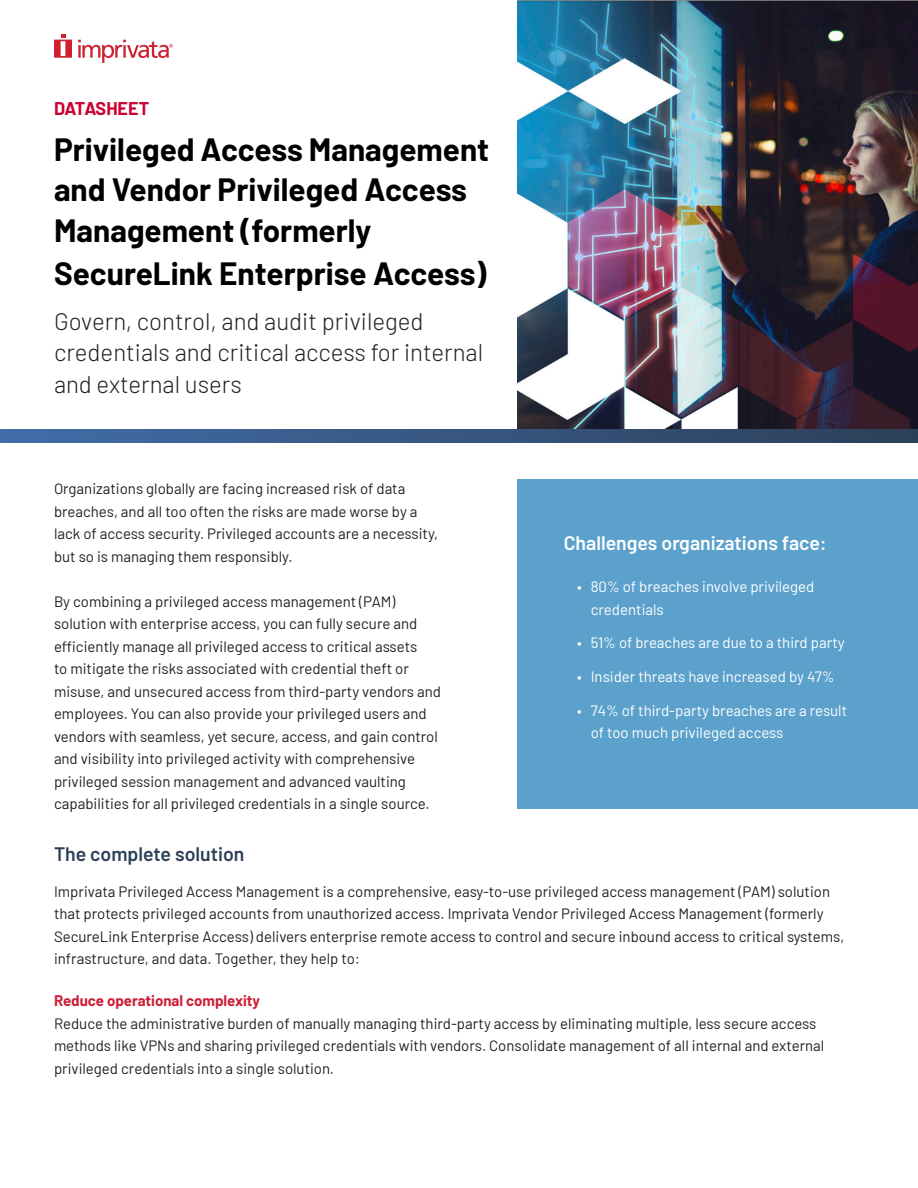
<style>
.page{position:relative;width:918px;height:1188px;background:#fff}
.page>*{position:absolute;margin:0;border:0;box-sizing:border-box;transform-origin:0 0}
.H1___Body_headline___Datasheet{font:700 31.5px/40.5px "Barlow";color:#000}
.H2___Body_subheading___Datasheet{font:300 24px/31.5px "Barlow";color:#231f20}
.H3___Section_heading___Datasheet{font:600 19.5px "Barlow";color:#fff}
.H3___Section_heading___Datasheet-2{font:600 19.5px "Barlow";color:#2c3f57}
.H4___LABEL{font:700 18px "Barlow";letter-spacing:-.02em;color:#c03}
.Body___Body_copy___Datasheet{font:15px/22.5px "Barlow";color:#231f20}
.t1{font:15px/22.5px "Barlow";color:#fff}
.H4___Nested_section_heading___Datasheet{font:700 15px "Barlow";color:#cd1f36}
</style>
<div class="page">
<img style="left:517px;top:0;width:401px;height:430px">
<svg style="left:0;top:430px;width:918px;height:13px;background:#375680"></svg>
<div style="left:517px;top:479px;width:401px;height:330px;background:#5ca1cc"></div>
<svg style="left:54px;top:34px;width:18px;height:24px"></svg>
<svg style="left:78px;top:40px;width:95px;height:23px"></svg>
<p class="H4___LABEL" style="left:54px;top:95px;width:97px">DATASHEET</p>
<p class="H1___Body_headline___Datasheet" style="left:54px;top:127px;width:437px">Privileged Access Management and Vendor Privileged Access<br>Management (formerly</p>
<p class="H1___Body_headline___Datasheet" style="left:54px;top:251px;width:434px">SecureLink Enterprise Access)</p>
<p class="H2___Body_subheading___Datasheet" style="left:54px;top:304px;width:431px">Govern, control, and audit privileged credentials and critical access for internal and external users</p>
<p class="Body___Body_copy___Datasheet" style="left:54px;top:477px;width:386px">Organizations globally are facing increased risk of data breaches, and all too often the risks are made worse by a lack of access security. Privileged accounts are a necessity, but so is managing them responsibly.</p>
<p class="Body___Body_copy___Datasheet" style="left:54px;top:589px;width:388px">By combining a privileged access management (PAM) solution with enterprise access, you can fully secure and efficiently manage all privileged access to critical assets<br>to mitigate the risks associated with credential theft or misuse, and unsecured access from third-party vendors and employees. You can also provide your privileged users and vendors with seamless, yet secure, access, and gain control and visibility into privileged activity with comprehensive privileged session management and advanced vaulting capabilities for all privileged credentials in a single source.</p>
<p class="H3___Section_heading___Datasheet" style="left:564px;top:528px;width:265px">Challenges organizations face:</p>
<p class="t1" style="left:591px;top:575px;width:225px;text-indent:-14px">• 80% of breaches involve privileged credentials</p>
<p class="t1" style="left:577px;top:631px;width:269px">• 51% of breaches are due to a third party</p>
<p class="t1" style="left:577px;top:664px;width:259px">• Insider threats have increased by 47%</p>
<p class="t1" style="left:591px;top:698px;width:258px;text-indent:-14px">• 74% of third-party breaches are a result of too much privileged access</p>
<p class="H3___Section_heading___Datasheet-2" style="left:54px;top:839px;width:192px">The complete solution</p>
<p class="Body___Body_copy___Datasheet" style="left:54px;top:879px;width:792px">Imprivata Privileged Access Management is a comprehensive, easy-to-use privileged access management (PAM) solution that protects privileged accounts from unauthorized access. Imprivata Vendor Privileged Access Management (formerly SecureLink Enterprise Access) delivers enterprise remote access to control and secure inbound access to critical systems, infrastructure, and data. Together, they help to:</p>
<p class="H4___Nested_section_heading___Datasheet" style="left:54px;top:990px;width:208px">Reduce operational complexity</p>
<p class="Body___Body_copy___Datasheet" style="left:54px;top:1011px;width:772px">Reduce the administrative burden of manually managing third-party access by eliminating multiple, less secure access methods like VPNs and sharing privileged credentials with vendors. Consolidate management of all internal and external privileged credentials into a single solution.</p>
</div>
